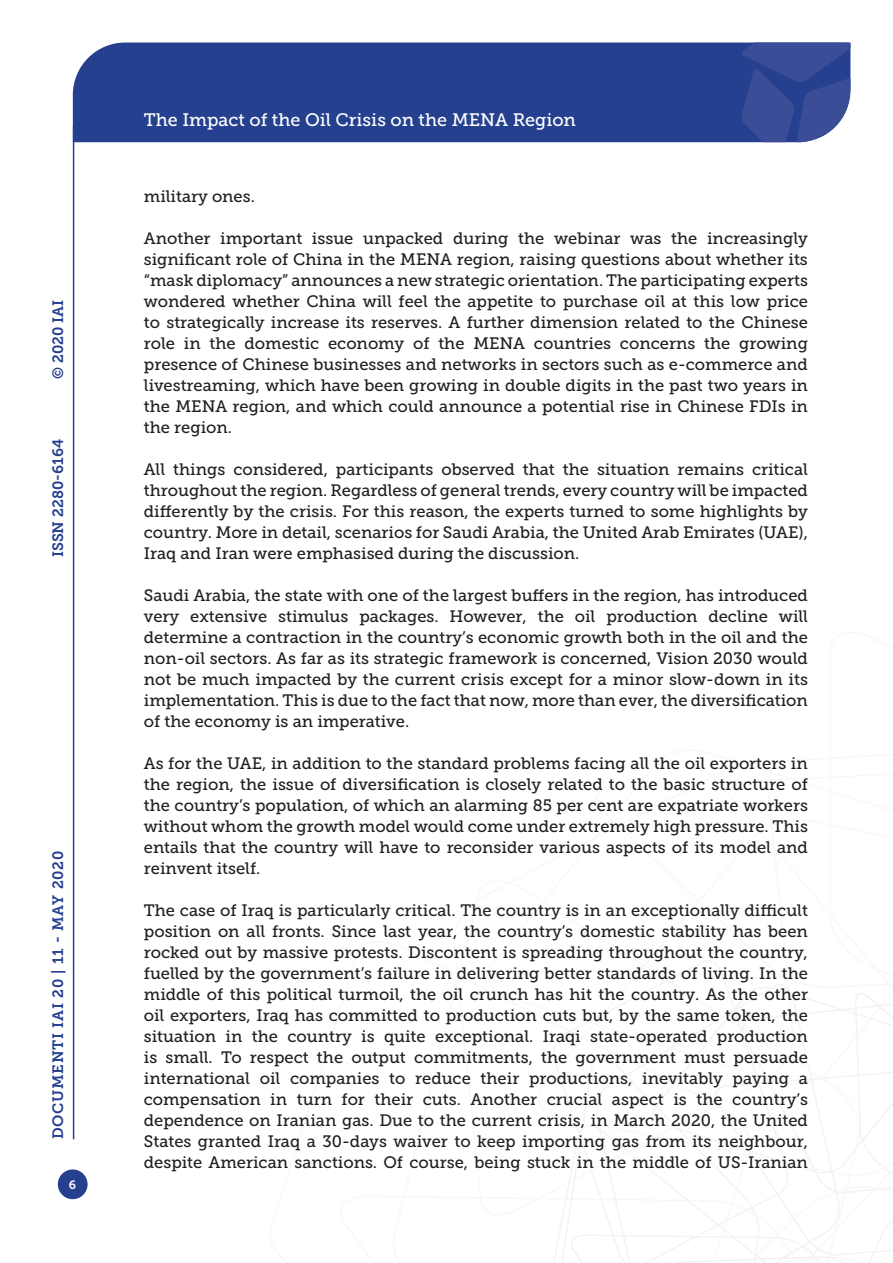
<style>
.page{position:relative;width:893px;height:1263px;background:#fff}
.page>*{position:absolute;margin:0;border:0;box-sizing:border-box;transform-origin:0 0}
.t1{font:18px "Museo Slab 500";color:#fff}
.Testo{font:16.5px/21px "Museo Slab 500";color:#231f20;text-align:justify}
.t2{font:15px "Museo Slab 700";letter-spacing:.05em;color:#25408f}
.t3{font:15px "Museo Slab 700";color:#25408f}
.t4{font:12px "Museo Slab 700";color:#fff}
</style>
<div class="page">
<svg style="left:553px;top:960px;width:340px;height:303px"></svg>
<div style="left:73px;top:43px;width:668px;height:99px;background:#25408f"></div>
<svg style="left:741px;top:43px;width:109px;height:99px;background:#3f529a"></svg>
<div style="left:58px;top:1169px;width:30px;height:30px;background:#25408f;border-radius:50%"></div>
<hr style="left:73px;top:126px;width:1px;height:1013px;background:#25408f">
<p class="t2" style="left:50px;top:379px;width:80px;rotate:-90deg">© 2020 IAI</p>
<p class="t3" style="left:50px;top:557px;width:120px;rotate:-90deg">ISSN 2280-6164</p>
<p class="t2" style="left:50px;top:1139px;width:290px;rotate:-90deg">DOCUMENTI IAI 20 | 11 - MAY 2020</p>
<p class="t4" style="left:69px;top:1178px;width:9px">6</p>
<p class="t1" style="left:144px;top:110px;width:434px">The Impact of the Oil Crisis on the MENA Region</p>
<p class="Testo" style="left:144px;top:186px;width:113px">military ones.</p>
<p class="Testo" style="left:144px;top:228px;width:666px">Another important issue unpacked during the webinar was the increasingly significant role of China in the MENA region, raising questions about whether its “mask diplomacy” announces a new strategic orientation. The participating experts wondered whether China will feel the appetite to purchase oil at this low price to strategically increase its reserves. A further dimension related to the Chinese role in the domestic economy of the MENA countries concerns the growing presence of Chinese businesses and networks in sectors such as e-commerce and livestreaming, which have been growing in double digits in the past two years in the MENA region, and which could announce a potential rise in Chinese FDIs in the region.</p>
<p class="Testo" style="left:144px;top:459px;width:666px">All things considered, participants observed that the situation remains critical throughout the region. Regardless of general trends, every country will be impacted differently by the crisis. For this reason, the experts turned to some highlights by country. More in detail, scenarios for Saudi Arabia, the United Arab Emirates (UAE), Iraq and Iran were emphasised during the discussion.</p>
<p class="Testo" style="left:144px;top:585px;width:666px">Saudi Arabia, the state with one of the largest buffers in the region, has introduced very extensive stimulus packages. However, the oil production decline will determine a contraction in the country’s economic growth both in the oil and the non-oil sectors. As far as its strategic framework is concerned, Vision 2030 would not be much impacted by the current crisis except for a minor slow-down in its implementation. This is due to the fact that now, more than ever, the diversification of the economy is an imperative.</p>
<p class="Testo" style="left:144px;top:753px;width:666px">As for the UAE, in addition to the standard problems facing all the oil exporters in the region, the issue of diversification is closely related to the basic structure of the country’s population, of which an alarming 85 per cent are expatriate workers without whom the growth model would come under extremely high pressure. This entails that the country will have to reconsider various aspects of its model and reinvent itself.</p>
<p class="Testo" style="left:144px;top:900px;width:666px">The case of Iraq is particularly critical. The country is in an exceptionally difficult position on all fronts. Since last year, the country’s domestic stability has been rocked out by massive protests. Discontent is spreading throughout the country, fuelled by the government’s failure in delivering better standards of living. In the middle of this political turmoil, the oil crunch has hit the country. As the other oil exporters, Iraq has committed to production cuts but, by the same token, the situation in the country is quite exceptional. Iraqi state-operated production is small. To respect the output commitments, the government must persuade international oil companies to reduce their productions, inevitably paying a compensation in turn for their cuts. Another crucial aspect is the country’s dependence on Iranian gas. Due to the current crisis, in March 2020, the United States granted Iraq a 30-days waiver to keep importing gas from its neighbour, despite American sanctions. Of course, being stuck in the middle of US-Iranian</p>
</div>
